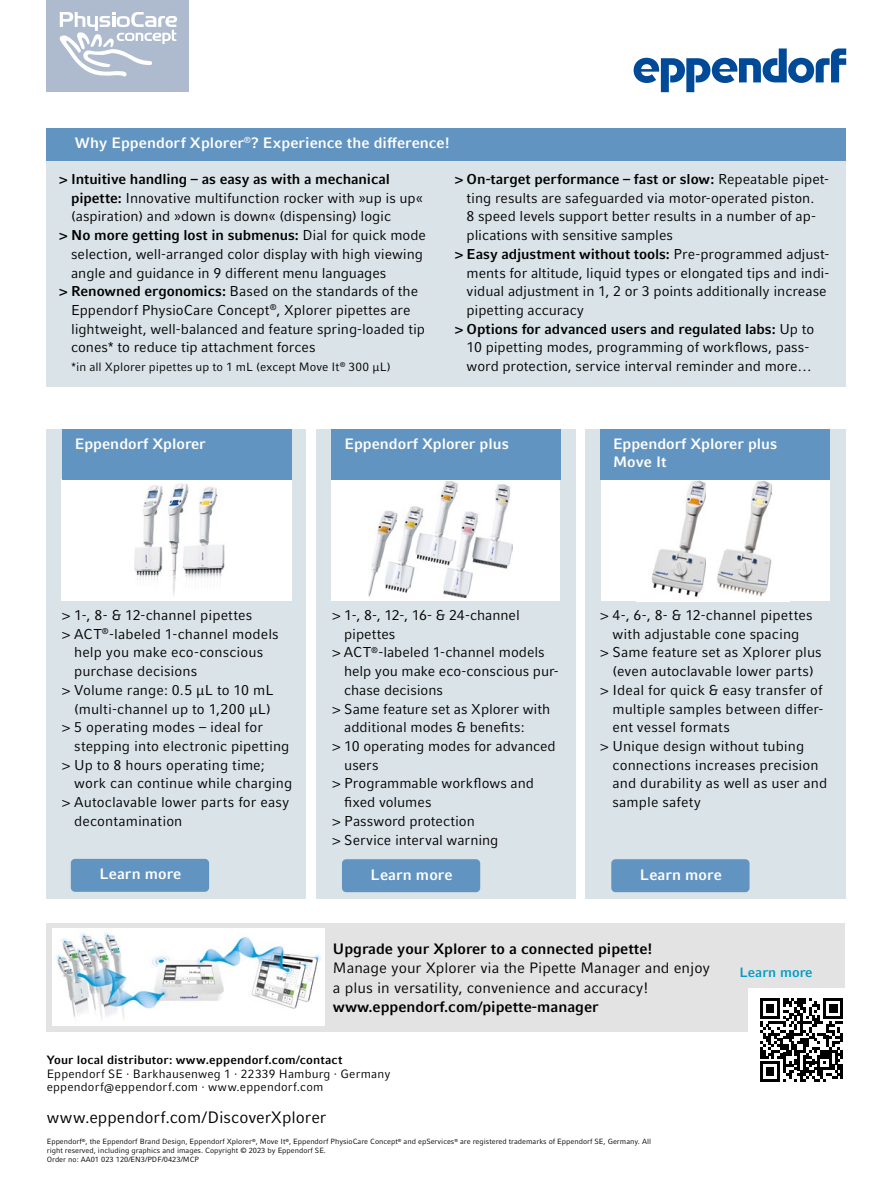
<style>
.page{position:relative;width:893px;height:1191px;background:#fff}
.page>*{position:absolute;margin:0;border:0;box-sizing:border-box;transform-origin:0 0}
.t1{font:16.5px "Compatil Factfor Eppendorf";color:#000}
.t2{font:700 15px/18px "Compatil Factfor Eppendorf";color:#fff}
.t3{font:15px/19.5px "Compatil Factfor Eppendorf";color:#000}
.t4{font:700 15px "Compatil Factfor Eppendorf";color:#000}
.t5{font:14.25px "Compatil Factfor Eppendorf";color:#000}
.t6{font:700 14.25px "Compatil Factfor Eppendorf";letter-spacing:-.005em;color:#000}
.t7{font:700 13.5px "Compatil Factfor Eppendorf";color:#009dc5}
.t8{font:12px/13.5px "Compatil Factfor Eppendorf";letter-spacing:.015em;color:#000}
.t9{font:700 12px "Compatil Factfor Eppendorf";letter-spacing:.01em;color:#000}
.t10{font:7.5px/9px "Compatil Factfor Eppendorf";color:#000}
.s1{font-weight:700}
.s2{font-weight:400}
</style>
<div class="page">
<div style="left:47px;top:429px;width:259px;height:470px;background:#dae3e8"></div>
<div style="left:316px;top:429px;width:260px;height:470px;background:#dae3e8"></div>
<div style="left:585px;top:429px;width:261px;height:470px;background:#dae3e8"></div>
<div style="left:47px;top:923px;width:798px;height:108px;background:#e3e3e3"></div>
<div style="left:61px;top:479px;width:230px;height:122px;background:#fff"></div>
<img style="left:129px;top:479px;width:100px;height:117px">
<div style="left:601px;top:479px;width:105px;height:122px;background:#fff"></div>
<img style="left:636px;top:479px;width:154px;height:118px">
<svg style="left:706px;top:480px;width:124px;height:121px;background:#f4f3f3"></svg>
<div style="left:332px;top:479px;width:228px;height:122px;background:#fff"></div>
<img style="left:369px;top:481px;width:144px;height:116px">
<div style="left:748px;top:988px;width:106px;height:103px;background:#fff"></div>
<svg style="left:760px;top:998px;width:83px;height:83px"></svg>
<hr style="left:840px;top:1064px;width:3px;height:14px;background:#000">
<div style="left:600px;top:429px;width:230px;height:50px;background:#6294c2"></div>
<div style="left:47px;top:161px;width:799px;height:226px;background:#dae3e8"></div>
<div style="left:47px;top:0;width:142px;height:91px;background:#aebbcf"></div>
<svg style="left:59px;top:12px;width:118px;height:64px"></svg>
<div style="left:62px;top:429px;width:229px;height:50px;background:#6294c2"></div>
<div style="left:332px;top:429px;width:229px;height:50px;background:#6294c2"></div>
<div style="left:611px;top:859px;width:138px;height:33px;background:#6294c2;border-radius:4px"></div>
<div style="left:342px;top:859px;width:138px;height:33px;background:#6294c2;border-radius:4px"></div>
<div style="left:71px;top:859px;width:138px;height:32px;background:#6294c2;border-radius:4px"></div>
<div style="left:47px;top:128px;width:799px;height:33px;background:#6294c2"></div>
<img style="left:52px;top:928px;width:272px;height:98px">
<svg style="left:634px;top:48px;width:212px;height:44px"></svg>
<p class="t2" style="left:75px;top:134px;width:376px">Why Eppendorf Xplorer<sup>®</sup>? Experience the difference!</p>
<p class="t6" style="left:60px;top:171px;width:332px">&gt; Intuitive handling – as easy as with a mechanical</p>
<p class="t5" style="left:71px;top:189px;width:353px"><span class="s1">pipette:</span> Innovative multifunction rocker with »up is up«</p>
<p class="t5" style="left:71px;top:208px;width:321px">(aspiration) and »down is down« (dispensing) logic</p>
<p class="t6" style="left:60px;top:227px;width:368px">&gt; No more getting lost in submenus: <span class="s2">Dial for quick mode</span></p>
<p class="t5" style="left:71px;top:245px;width:353px">selection, well-arranged color display with high viewing</p>
<p class="t5" style="left:71px;top:264px;width:317px">angle and guidance in 9 different menu languages</p>
<p class="t5" style="left:60px;top:283px;width:360px"><span class="s1">&gt; Renowned ergonomics:</span> Based on the standards of the</p>
<p class="t5" style="left:71px;top:302px;width:341px">Eppendorf PhysioCare Concept<sup>®</sup>, Xplorer pipettes are</p>
<p class="t5" style="left:71px;top:320px;width:355px">lightweight, well-balanced and feature spring-loaded tip</p>
<p class="t5" style="left:71px;top:339px;width:246px">cones* to reduce tip attachment forces</p>
<p class="t8" style="left:71px;top:360px;width:321px">*in all Xplorer pipettes up to 1 mL (except Move It<sup>®</sup> 300 µL)</p>
<p class="t6" style="left:455px;top:171px;width:375px">&gt; On-target performance – fast or slow: <span class="s2">Repeatable pipet-</span></p>
<p class="t5" style="left:467px;top:189px;width:349px">ting results are safeguarded via motor-operated piston.</p>
<p class="t5" style="left:467px;top:208px;width:351px">8 speed levels support better results in a number of ap-</p>
<p class="t5" style="left:467px;top:227px;width:208px">plications with sensitive samples</p>
<p class="t6" style="left:455px;top:245px;width:376px">&gt; Easy adjustment without tools: <span class="s2">Pre-programmed adjust-</span></p>
<p class="t5" style="left:467px;top:264px;width:364px">ments for altitude, liquid types or elongated tips and indi-</p>
<p class="t5" style="left:467px;top:283px;width:361px">vidual adjustment in 1, 2 or 3 points additionally increase</p>
<p class="t5" style="left:467px;top:302px;width:119px">pipetting accuracy</p>
<p class="t6" style="left:455px;top:320px;width:361px">&gt; Options for advanced users and regulated labs: <span class="s2">Up to</span></p>
<p class="t5" style="left:467px;top:339px;width:344px">10 pipetting modes, programming of workflows, pass-</p>
<p class="t5" style="left:467px;top:358px;width:346px">word protection, service interval reminder and more…</p>
<p class="t2" style="left:75px;top:434px;width:132px">Eppendorf Xplorer</p>
<p class="t2" style="left:345px;top:434px;width:166px">Eppendorf Xplorer plus</p>
<p class="t2" style="left:613px;top:434px;width:166px">Eppendorf Xplorer plus<br>Move It</p>
<p class="t5" style="left:62px;top:606px;width:191px">&gt; 1-, 8- &amp; 12-channel pipettes</p>
<p class="t5" style="left:62px;top:625px;width:218px">&gt; ACT<sup>®</sup>-labeled 1-channel models</p>
<p class="t5" style="left:74px;top:644px;width:190px">help you make eco-conscious</p>
<p class="t5" style="left:74px;top:663px;width:125px">purchase decisions</p>
<p class="t5" style="left:62px;top:681px;width:213px">&gt; Volume range: 0.5 µL to 10 mL</p>
<p class="t5" style="left:74px;top:700px;width:198px">(multi-channel up to 1,200 µL)</p>
<p class="t5" style="left:62px;top:719px;width:202px">&gt; 5 operating modes – ideal for</p>
<p class="t5" style="left:74px;top:737px;width:217px">stepping into electronic pipetting</p>
<p class="t5" style="left:62px;top:756px;width:204px">&gt; Up to 8 hours operating time;</p>
<p class="t5" style="left:74px;top:775px;width:219px">work can continue while charging</p>
<p class="t5" style="left:62px;top:794px;width:229px">&gt; Autoclavable lower parts for easy</p>
<p class="t5" style="left:74px;top:812px;width:110px">decontamination</p>
<p class="t5" style="left:332px;top:606px;width:189px">&gt; 1-, 8-, 12-, 16- &amp; 24-channel</p>
<p class="t5" style="left:344px;top:625px;width:53px">pipettes</p>
<p class="t5" style="left:332px;top:644px;width:214px">&gt; ACT<sup>®</sup>-labeled 1-channel models</p>
<p class="t5" style="left:344px;top:663px;width:216px">help you make eco-conscious pur-</p>
<p class="t5" style="left:344px;top:681px;width:101px">chase decisions</p>
<p class="t5" style="left:332px;top:700px;width:220px">&gt; Same feature set as Xplorer with</p>
<p class="t5" style="left:344px;top:719px;width:182px">additional modes &amp; benefits:</p>
<p class="t5" style="left:332px;top:737px;width:225px">&gt; 10 operating modes for advanced</p>
<p class="t5" style="left:344px;top:756px;width:36px">users</p>
<p class="t5" style="left:332px;top:775px;width:203px">&gt; Programmable workflows and</p>
<p class="t5" style="left:344px;top:794px;width:89px">fixed volumes</p>
<p class="t5" style="left:332px;top:812px;width:144px">&gt; Password protection</p>
<p class="t5" style="left:332px;top:831px;width:168px">&gt; Service interval warning</p>
<p class="t5" style="left:601px;top:606px;width:213px">&gt; 4-, 6-, 8- &amp; 12-channel pipettes</p>
<p class="t5" style="left:612px;top:625px;width:188px">with adjustable cone spacing</p>
<p class="t5" style="left:601px;top:644px;width:223px">&gt; Same feature set as Xplorer plus</p>
<p class="t5" style="left:612px;top:663px;width:203px">(even autoclavable lower parts)</p>
<p class="t5" style="left:601px;top:681px;width:223px">&gt; Ideal for quick &amp; easy transfer of</p>
<p class="t5" style="left:612px;top:700px;width:212px">multiple samples between differ-</p>
<p class="t5" style="left:612px;top:719px;width:119px">ent vessel formats</p>
<p class="t5" style="left:601px;top:737px;width:205px">&gt; Unique design without tubing</p>
<p class="t5" style="left:612px;top:756px;width:208px">connections increases precision</p>
<p class="t5" style="left:612px;top:775px;width:216px">and durability as well as user and</p>
<p class="t5" style="left:612px;top:794px;width:90px">sample safety</p>
<p class="t2" style="left:100px;top:865px;width:83px">Learn more</p>
<p class="t2" style="left:371px;top:865px;width:83px">Learn more</p>
<p class="t2" style="left:640px;top:865px;width:83px">Learn more</p>
<p class="t4" style="left:333px;top:939px;width:321px">Upgrade your Xplorer to a connected pipette!</p>
<p class="t3" style="left:333px;top:958px;width:379px">Manage your Xplorer via the Pipette Manager and enjoy a plus in versatility, convenience and accuracy!</p>
<p class="t4" style="left:333px;top:998px;width:267px">www.eppendorf.com/pipette-manager</p>
<p class="t9" style="left:47px;top:1052px;width:297px">Your local distributor: www.eppendorf.com/contact</p>
<p class="t8" style="left:47px;top:1066px;width:345px">Eppendorf SE · Barkhausenweg 1 · 22339 Hamburg · Germany eppendorf@eppendorf.com · www.eppendorf.com</p>
<p class="t1" style="left:47px;top:1108px;width:281px">www.eppendorf.com/DiscoverXplorer</p>
<p class="t10" style="left:47px;top:1137px;width:606px">Eppendorf<sup>®</sup>, the Eppendorf Brand Design, Eppendorf Xplorer<sup>®</sup>, Move It<sup>®</sup>, Eppendorf PhysioCare Concept<sup>®</sup> and epServices<sup>®</sup> are registered trademarks of Eppendorf SE, Germany. All right reserved, including graphics and images. Copyright © 2023 by Eppendorf SE.<br>Order no: AA01 023 120/EN3/PDF/0423/MCP</p>
<p class="t7" style="left:740px;top:964px;width:74px">Learn more</p>
</div>
